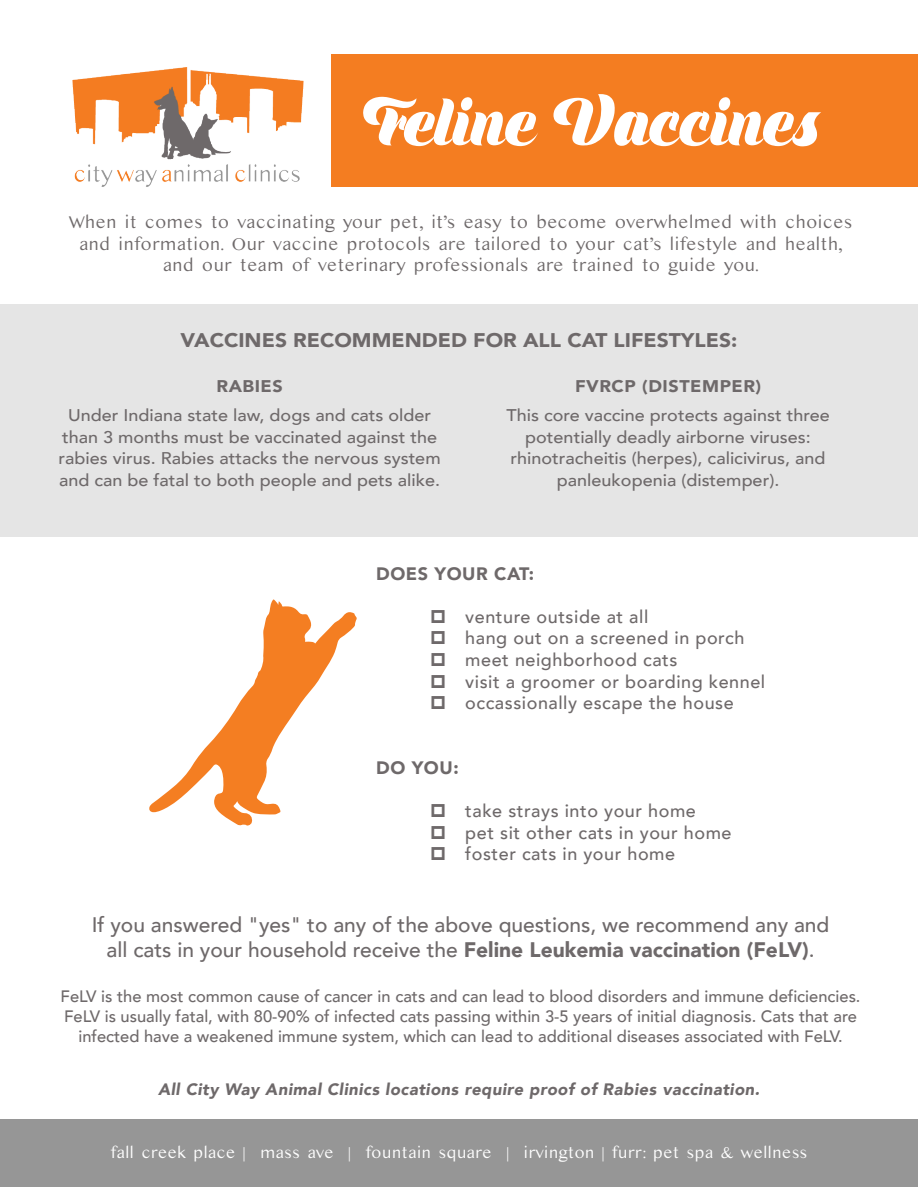
<style>
.page{position:relative;width:918px;height:1188px;background:#fff}
.page>*{position:absolute;margin:0;border:0;box-sizing:border-box;transform-origin:0 0}
.t1{font:500 21px/25.2px "Avenir";color:#6e696a;text-align:center}
.t2{font:900 19.8px "Avenir";color:#6e696a;scale:1.06 1}
.t3{font:18px/21.6px "Kannada MN";color:#6e696a;text-align:center}
.t4{font:500 18px/21.6px "Avenir";letter-spacing:.03em;color:#6e696a}
.t5{font:900 18px "Avenir";letter-spacing:.03em;color:#6e696a}
.t6{font:500 16.95px/21.6px "Avenir";color:#6e696a;text-align:center;scale:1.06 1}
.t7{font:900 16.95px "Avenir";letter-spacing:.03em;color:#6e696a;scale:1.06 1}
.t8{font:500 16.5px/19.8px "Avenir";color:#6e696a;text-align:center}
.t9{font:16.5px "Kannada MN";color:#fff}
.t10{font:italic 900 16.5px "Avenir";letter-spacing:.03em;color:#6e696a}
.s1{font-weight:900}
</style>
<div class="page">
<div style="left:0;top:304px;width:918px;height:232px;background:#e5e5e5"></div>
<div style="left:332px;top:54px;width:586px;height:132px;background:#f47d21"></div>
<img style="left:72px;top:67px;width:232px;height:120px">
<svg style="left:363px;top:97px;width:175px;height:49px"></svg>
<svg style="left:553px;top:94px;width:268px;height:52px"></svg>
<svg style="left:149px;top:599px;width:207px;height:227px"></svg>
<div style="left:0;top:1119px;width:918px;height:67px;background:#969696"></div>
<p class="t3" style="left:69px;top:211px;width:785px">When it comes to vaccinating your pet, it’s easy to become overwhelmed with choices and information. Our vaccine protocols are tailored to your cat’s lifestyle and health, and our team of veterinary professionals are trained to guide you.</p>
<p class="t2" style="left:180px;top:323px;width:527px">VACCINES RECOMMENDED FOR ALL CAT LIFESTYLES:</p>
<p class="t7" style="left:216px;top:372px;width:64px">RABIES</p>
<p class="t6" style="left:59px;top:404px;width:362px">Under Indiana state law, dogs and cats older than 3 months must be vaccinated against the rabies virus. Rabies attacks the nervous system and can be fatal to both people and pets alike.</p>
<p class="t7" style="left:575px;top:372px;width:177px">FVRCP (DISTEMPER)</p>
<p class="t6" style="left:507px;top:404px;width:306px">This core vaccine protects against three potentially deadly airborne viruses: rhinotracheitis (herpes), calicivirus, and panleukopenia (distemper).</p>
<p class="t5" style="left:376px;top:558px;width:159px">DOES YOUR CAT:</p>
<p class="t4" style="left:465px;top:605px;width:301px">venture outside at all<br>hang out on a screened in porch meet neighborhood cats<br>visit a groomer or boarding kennel occassionally escape the house</p>
<p class="t5" style="left:376px;top:752px;width:84px">DO YOU:</p>
<p class="t4" style="left:465px;top:799px;width:268px">take strays into your home<br>pet sit other cats in your home foster cats in your home</p>
<p class="t1" style="left:92px;top:911px;width:739px">If you answered "yes" to any of the above questions, we recommend any and all cats in your household receive the <span class="s1">Feline Leukemia vaccination (FeLV)</span>.</p>
<p class="t8" style="left:61px;top:985px;width:801px">FeLV is the most common cause of cancer in cats and can lead to blood disorders and immune deficiencies.<br>FeLV is usually fatal, with 80-90% of infected cats passing within 3-5 years of initial diagnosis. Cats that are infected have a weakened immune system, which can lead to additional diseases associated with FeLV.</p>
<p class="t10" style="left:158px;top:1075px;width:603px">All City Way Animal Clinics locations require proof of Rabies vaccination.</p>
<p class="t9" style="left:110px;top:1142px;width:699px">fall creek place | mass ave | fountain square | irvington | furr: pet spa &amp; wellness</p>
</div>
